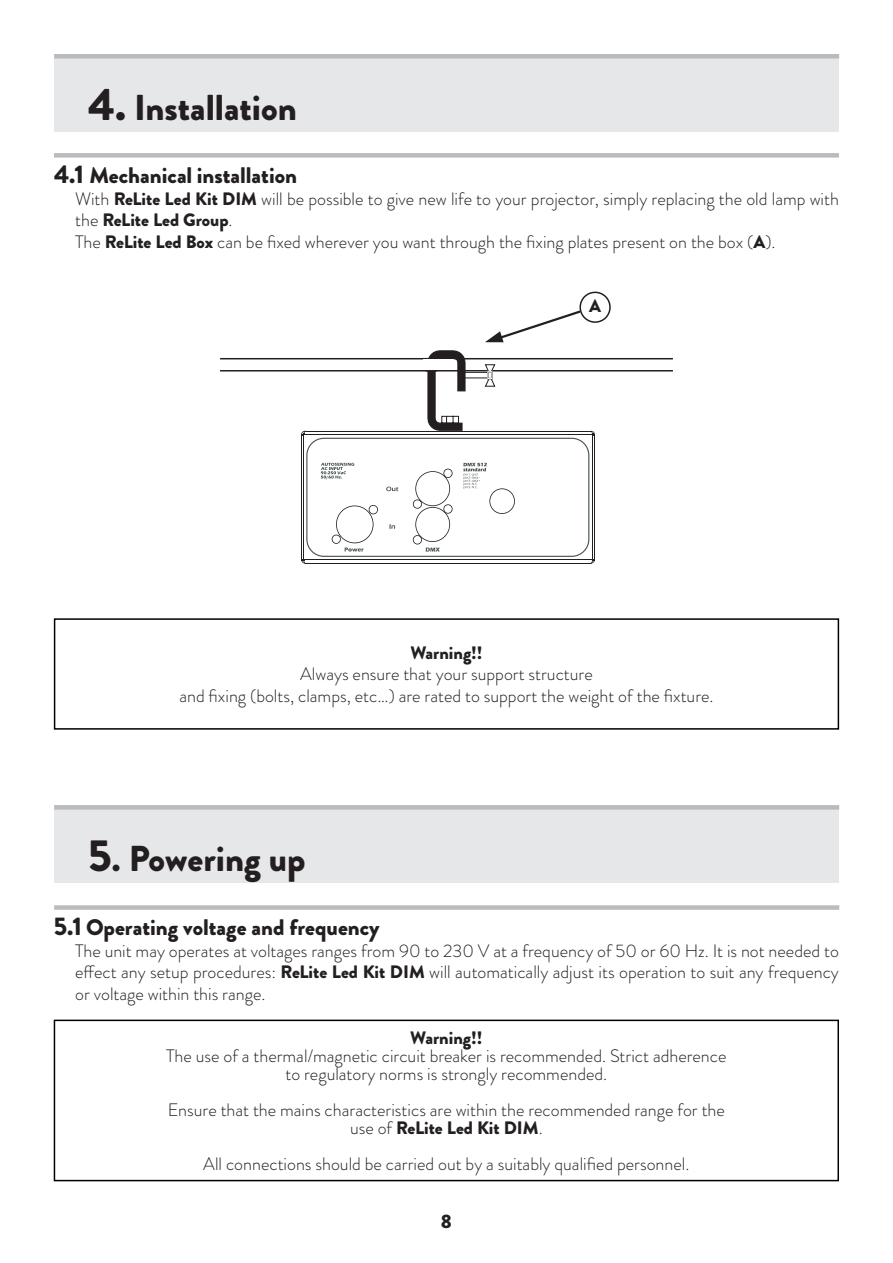
<style>
.page{position:relative;width:893px;height:1263px;background:#fff}
.page>*{position:absolute;margin:0;border:0;box-sizing:border-box;transform-origin:0 0}
.Titolo{font:900 36px "Brandon Grotesque";color:#231f20}
.Sottotitolo{font:900 22.5px "Brandon Grotesque";color:#231f20}
.t1{font:900 19.5px "Brandon Grotesque";color:#231f20}
.t2{font:300 18px/21.6px "Brandon Grotesque";color:#231f20;text-align:center}
.t3{font:900 18px "Brandon Grotesque";color:#231f20}
.s1{font-size:45px}
.s2{font-size:25.5px}
.s3{font-weight:900}
</style>
<div class="page">
<div style="left:54px;top:54px;width:785px;height:78px;background:#e6e7e9"></div>
<div style="left:54px;top:54px;width:785px;height:5px;background:#babbbe"></div>
<div style="left:54px;top:153px;width:785px;height:5px;background:#babbbe"></div>
<div style="left:54px;top:805px;width:785px;height:78px;background:#e6e7e9"></div>
<div style="left:54px;top:805px;width:785px;height:5px;background:#babbbe"></div>
<div style="left:54px;top:905px;width:785px;height:5px;background:#babbbe"></div>
<div style="left:54px;top:1019px;width:785px;height:162px;border:2px solid #000"></div>
<div style="left:54px;top:618px;width:785px;height:112px;border:2px solid #000"></div>
<hr style="left:220px;top:358px;width:453px;height:1px;background:#231f20">
<hr style="left:220px;top:370px;width:453px;height:1px;background:#231f20">
<svg style="left:485px;top:291px;width:126px;height:51px"></svg>
<div style="left:459px;top:372px;width:31px;height:6px;border:1px solid #231f20"></div>
<svg style="left:427px;top:350px;width:39px;height:81px"></svg>
<svg style="left:484px;top:364px;width:12px;height:23px"></svg>
<div style="left:487px;top:371px;width:5px;height:8px;border:1px solid #fff"></div>
<div style="left:423px;top:359px;width:30px;height:11px;background:#fff"></div>
<hr style="left:303px;top:559px;width:290px;height:1px;background:#231f20">
<hr style="left:303px;top:435px;width:290px;height:1px;background:#231f20">
<hr style="left:301px;top:435px;width:1px;height:125px;background:#231f20">
<hr style="left:303px;top:435px;width:1px;height:125px;background:#231f20">
<hr style="left:305px;top:563px;width:286px;height:1px;background:#231f20">
<hr style="left:305px;top:431px;width:286px;height:1px;background:#231f20">
<hr style="left:592px;top:435px;width:1px;height:125px;background:#231f20">
<hr style="left:594px;top:435px;width:1px;height:125px;background:#231f20">
<svg style="left:591px;top:431px;width:4px;height:5px"></svg>
<svg style="left:301px;top:431px;width:4px;height:5px"></svg>
<svg style="left:301px;top:559px;width:4px;height:5px"></svg>
<svg style="left:591px;top:559px;width:4px;height:5px"></svg>
<div style="left:306px;top:438px;width:283px;height:119px;border:1px solid #475450;border-radius:17px"></div>
<svg style="left:463px;top:463px;width:52px;height:51px"></svg>
<svg style="left:321px;top:463px;width:33px;height:16px"></svg>
<svg style="left:386px;top:487px;width:12px;height:4px"></svg>
<svg style="left:389px;top:524px;width:6px;height:5px"></svg>
<svg style="left:332px;top:505px;width:46px;height:46px"></svg>
<svg style="left:413px;top:469px;width:40px;height:82px"></svg>
<p class="Titolo" style="left:88px;top:82px;width:210px"><span class="s1">4.</span> Installation</p>
<p class="Sottotitolo" style="left:54px;top:159px;width:245px"><span class="s2">4.1</span> Mechanical installation</p>
<p class="t2" style="left:75px;top:188px;width:765px;text-align:left">With <span class="s3">ReLite Led Kit DIM</span> will be possible to give new life to your projector, simply replacing the old lamp with the <span class="s3">ReLite Led Group</span>.</p>
<p class="t2" style="left:75px;top:231px;width:702px">The <span class="s3">ReLite Led Box</span> can be fixed wherever you want through the fixing plates present on the box (<span class="s3">A</span>).</p>
<p class="t3" style="left:589px;top:294px;width:13px">A</p>
<p class="t3" style="left:410px;top:640px;width:74px">Warning!!</p>
<p class="t2" style="left:300px;top:663px;width:294px">Always ensure that your support structure</p>
<p class="t2" style="left:179px;top:685px;width:536px">and fixing (bolts, clamps, etc…) are rated to support the weight of the fixture.</p>
<p class="Titolo" style="left:88px;top:833px;width:219px"><span class="s1">5</span>. Powering up</p>
<p class="Sottotitolo" style="left:54px;top:911px;width:327px"><span class="s2">5.1</span> Operating voltage and frequency</p>
<p class="t2" style="left:75px;top:940px;width:765px;text-align:justify">The unit may operates at voltages ranges from 90 to 230 V at a frequency of 50 or 60 Hz. It is not needed to effect any setup procedures: <span class="s3">ReLite Led Kit DIM</span> will automatically adjust its operation to suit any frequency or voltage within this range.</p>
<p class="t3" style="left:410px;top:1025px;width:74px">Warning!!</p>
<p class="t2" style="left:166px;top:1047px;width:562px;line-height:18px">The use of a thermal/magnetic circuit breaker is recommended. Strict adherence to regulatory norms is strongly recommended.</p>
<p class="t2" style="left:168px;top:1101px;width:559px;line-height:18px">Ensure that the mains characteristics are within the recommended range for the use of <span class="s3">ReLite Led Kit DIM</span>.</p>
<p class="t2" style="left:203px;top:1153px;width:488px">All connections should be carried out by a suitably qualified personnel.</p>
<p class="t1" style="left:441px;top:1207px;width:13px">8</p>
</div>
